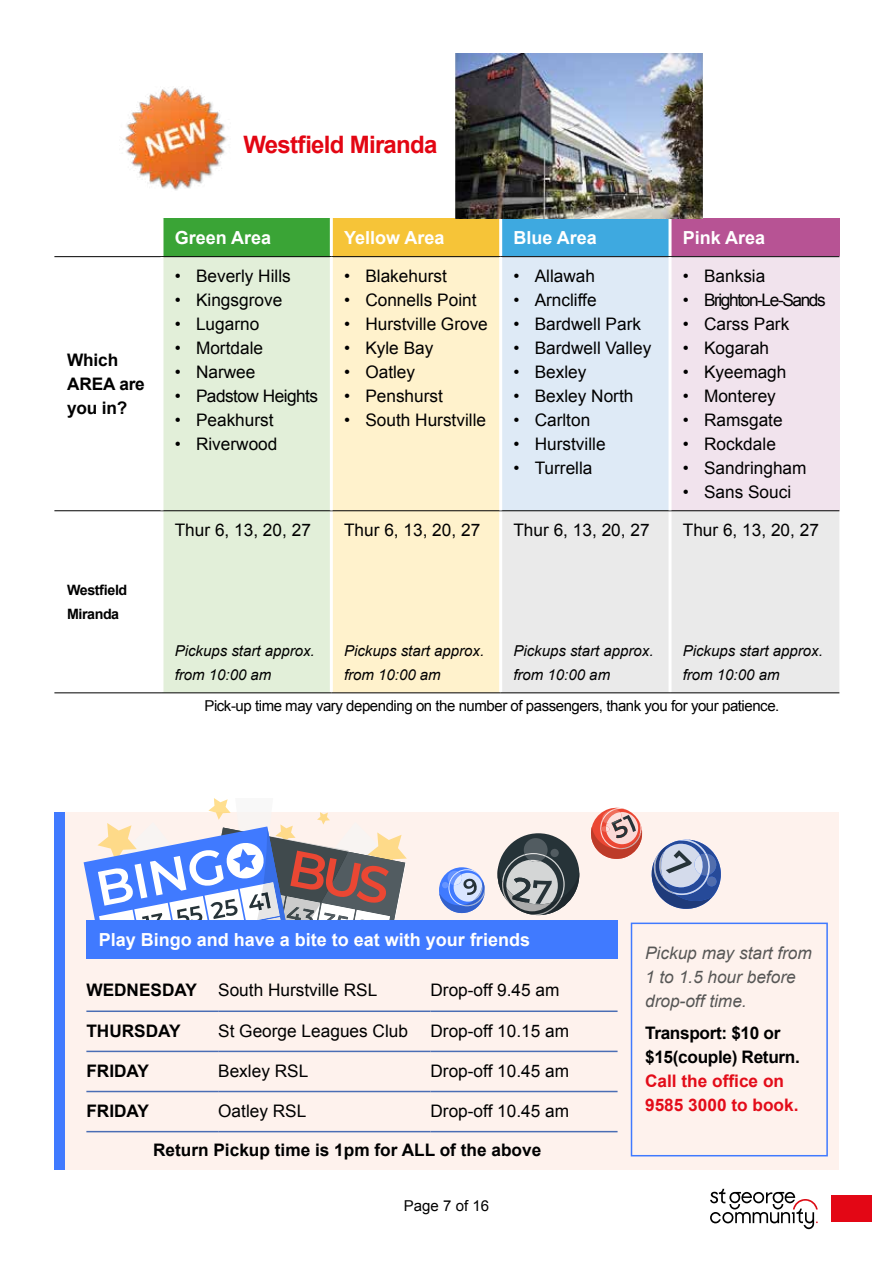
<style>
.page{position:relative;width:893px;height:1263px;background:#fff}
.page>*{position:absolute;margin:0;border:0;box-sizing:border-box;transform-origin:0 0}
.t1{font:700 24px "Arial";letter-spacing:-.03em;color:#e30613}
.t2{font:700 18px "Arial";color:#fff}
.t3{font:17.25px "Arial";color:#000}
.t4{font:700 17.25px/24px "Arial";color:#000}
.t5{font:italic 17.25px/24px "Arial";color:#575756}
.t6{font:700 17.25px/24px "Arial";letter-spacing:-.02em;color:#000}
.t7{font:700 17.25px/24px "Arial";color:#e30c19}
.t8{font:17.25px "Arial";letter-spacing:-.08em;color:#000}
.t9{font:17.25px "Arial";letter-spacing:-.03em;color:#000}
.t10{font:italic 15px/24px "Arial";color:#000}
.t11{font:15px "Arial";letter-spacing:-.03em;color:#000}
.t12{font:700 14.25px/24px "Arial";letter-spacing:-.03em;color:#000}
.s1{font-weight:700}
</style>
<div class="page">
<div style="left:831px;top:1195px;width:41px;height:26px;background:#e30715"></div>
<svg style="left:710px;top:1189px;width:108px;height:40px"></svg>
<div style="left:54px;top:812px;width:785px;height:357px;background:#fef2ed"></div>
<div style="left:631px;top:922px;width:197px;height:234px;border:2px solid #407aff"></div>
<svg style="left:84px;top:799px;width:323px;height:121px"></svg>
<div style="left:54px;top:812px;width:11px;height:357px;background:#407aff"></div>
<svg style="left:439px;top:867px;width:46px;height:46px"></svg>
<svg style="left:591px;top:807px;width:130px;height:102px"></svg>
<svg style="left:497px;top:833px;width:82px;height:82px"></svg>
<div style="left:550px;top:849px;width:9px;height:8px;background:#525c61;border-radius:50%"></div>
<hr style="left:86px;top:1010px;width:132px;height:2px;background:#4a6eb4">
<hr style="left:218px;top:1010px;width:212px;height:2px;background:#4a6eb4">
<hr style="left:430px;top:1010px;width:188px;height:2px;background:#4a6eb4">
<hr style="left:86px;top:1051px;width:132px;height:1px;background:#4a6eb4">
<hr style="left:218px;top:1051px;width:212px;height:1px;background:#4a6eb4">
<hr style="left:430px;top:1051px;width:188px;height:1px;background:#4a6eb4">
<hr style="left:86px;top:1091px;width:132px;height:1px;background:#4a6eb4">
<hr style="left:218px;top:1091px;width:212px;height:1px;background:#4a6eb4">
<hr style="left:430px;top:1091px;width:188px;height:1px;background:#4a6eb4">
<hr style="left:86px;top:1131px;width:132px;height:1px;background:#4a6eb4">
<hr style="left:218px;top:1131px;width:212px;height:1px;background:#4a6eb4">
<hr style="left:430px;top:1131px;width:188px;height:1px;background:#4a6eb4">
<div style="left:86px;top:920px;width:532px;height:39px;background:#407aff"></div>
<div style="left:162px;top:218px;width:169px;height:39px;background:#3aa436"></div>
<div style="left:331px;top:218px;width:170px;height:39px;background:#f6c438"></div>
<div style="left:501px;top:218px;width:169px;height:39px;background:#3ea9e0"></div>
<div style="left:670px;top:218px;width:169px;height:39px;background:#b75394"></div>
<div style="left:163px;top:257px;width:167px;height:435px;background:#e2efd9"></div>
<div style="left:333px;top:257px;width:166px;height:435px;background:#fff2cc"></div>
<div style="left:501px;top:257px;width:169px;height:254px;background:#deeaf6"></div>
<div style="left:670px;top:257px;width:169px;height:254px;background:#f1e3ed"></div>
<div style="left:502px;top:511px;width:337px;height:181px;background:#eaeaea"></div>
<hr style="left:160px;top:218px;width:3px;height:38px;background:#fff">
<hr style="left:330px;top:218px;width:3px;height:38px;background:#fff">
<hr style="left:499px;top:218px;width:3px;height:38px;background:#fff">
<hr style="left:668px;top:218px;width:3px;height:38px;background:#fff">
<hr style="left:668px;top:511px;width:3px;height:181px;background:#fff">
<hr style="left:54px;top:256px;width:108px;height:1px;background:#000">
<hr style="left:162px;top:256px;width:169px;height:1px;background:#000">
<hr style="left:331px;top:256px;width:170px;height:1px;background:#000">
<hr style="left:501px;top:256px;width:169px;height:1px;background:#000">
<hr style="left:670px;top:256px;width:169px;height:1px;background:#000">
<hr style="left:54px;top:510px;width:108px;height:1px;background:#000">
<hr style="left:162px;top:510px;width:169px;height:1px;background:#000">
<hr style="left:331px;top:510px;width:170px;height:1px;background:#000">
<hr style="left:501px;top:510px;width:169px;height:1px;background:#000">
<hr style="left:670px;top:510px;width:169px;height:1px;background:#000">
<hr style="left:54px;top:692px;width:108px;height:1px;background:#000">
<hr style="left:162px;top:692px;width:169px;height:1px;background:#000">
<hr style="left:331px;top:692px;width:170px;height:1px;background:#000">
<hr style="left:501px;top:692px;width:169px;height:1px;background:#000">
<hr style="left:670px;top:692px;width:169px;height:1px;background:#000">
<hr style="left:499px;top:257px;width:3px;height:253px;background:#fff">
<hr style="left:668px;top:257px;width:3px;height:253px;background:#fff">
<img style="left:455px;top:54px;width:248px;height:164px">
<img style="left:125px;top:88px;width:102px;height:103px">
<h1 class="t1" style="left:243px;top:129px;width:196px">Westfield Miranda</h1>
<p class="t4" style="left:67px;top:348px;width:79px">Which<br>AREA are you in?</p>
<p class="t12" style="left:67px;top:578px;width:62px">Westfield<br>Miranda</p>
<p class="t2" style="left:175px;top:226px;width:98px">Green Area</p>
<p class="t2" style="left:344px;top:226px;width:102px">Yellow Area</p>
<p class="t2" style="left:513px;top:226px;width:85px">Blue Area</p>
<p class="t2" style="left:683px;top:226px;width:84px">Pink Area</p>
<p class="t3" style="left:175px;top:265px;width:118px">• Beverly Hills</p>
<p class="t3" style="left:175px;top:289px;width:109px">• Kingsgrove</p>
<p class="t3" style="left:175px;top:313px;width:86px">• Lugarno</p>
<p class="t3" style="left:175px;top:337px;width:90px">• Mortdale</p>
<p class="t3" style="left:175px;top:361px;width:82px">• Narwee</p>
<p class="t9" style="left:175px;top:385px;width:145px">• Padstow Heights</p>
<p class="t3" style="left:175px;top:409px;width:100px">• Peakhurst</p>
<p class="t3" style="left:175px;top:433px;width:104px">• Riverwood</p>
<p class="t3" style="left:175px;top:519px;width:138px">Thur 6, 13, 20, 27</p>
<p class="t3" style="left:344px;top:265px;width:104px">• Blakehurst</p>
<p class="t3" style="left:344px;top:289px;width:134px">• Connells Point</p>
<p class="t3" style="left:344px;top:313px;width:145px">• Hurstville Grove</p>
<p class="t3" style="left:344px;top:337px;width:91px">• Kyle Bay</p>
<p class="t3" style="left:344px;top:361px;width:73px">• Oatley</p>
<p class="t3" style="left:344px;top:385px;width:100px">• Penshurst</p>
<p class="t3" style="left:344px;top:409px;width:144px">• South Hurstville</p>
<p class="t3" style="left:344px;top:519px;width:138px">Thur 6, 13, 20, 27</p>
<p class="t3" style="left:513px;top:265px;width:83px">• Allawah</p>
<p class="t3" style="left:513px;top:289px;width:85px">• Arncliffe</p>
<p class="t3" style="left:513px;top:312px;width:129px">• Bardwell Park</p>
<p class="t3" style="left:513px;top:336px;width:139px">• Bardwell Valley</p>
<p class="t3" style="left:513px;top:360px;width:75px">• Bexley</p>
<p class="t3" style="left:513px;top:384px;width:121px">• Bexley North</p>
<p class="t3" style="left:513px;top:408px;width:78px">• Carlton</p>
<p class="t3" style="left:513px;top:432px;width:94px">• Hurstville</p>
<p class="t3" style="left:513px;top:456px;width:81px">• Turrella</p>
<p class="t3" style="left:513px;top:519px;width:138px">Thur 6, 13, 20, 27</p>
<p class="t3" style="left:683px;top:264px;width:84px">• Banksia</p>
<p class="t8" style="left:683px;top:288px;width:144px">• Brighton-Le-Sands</p>
<p class="t3" style="left:683px;top:312px;width:108px">• Carss Park</p>
<p class="t3" style="left:683px;top:336px;width:88px">• Kogarah</p>
<p class="t3" style="left:683px;top:360px;width:105px">• Kyeemagh</p>
<p class="t3" style="left:683px;top:384px;width:95px">• Monterey</p>
<p class="t3" style="left:683px;top:408px;width:101px">• Ramsgate</p>
<p class="t3" style="left:683px;top:432px;width:95px">• Rockdale</p>
<p class="t3" style="left:683px;top:456px;width:125px">• Sandringham</p>
<p class="t3" style="left:683px;top:480px;width:110px">• Sans Souci</p>
<p class="t3" style="left:683px;top:519px;width:138px">Thur 6, 13, 20, 27</p>
<p class="t10" style="left:175px;top:639px;width:142px">Pickups start approx. from 10:00 am</p>
<p class="t10" style="left:344px;top:639px;width:142px">Pickups start approx. from 10:00 am</p>
<p class="t10" style="left:513px;top:639px;width:142px">Pickups start approx. from 10:00 am</p>
<p class="t10" style="left:683px;top:639px;width:142px">Pickups start approx. from 10:00 am</p>
<p class="t11" style="left:204px;top:696px;width:576px">Pick-up time may vary depending on the number of passengers, thank you for your patience.</p>
<p class="t2" style="left:99px;top:928px;width:433px">Play Bingo and have a bite to eat with your friends</p>
<p class="t3" style="left:86px;top:979px;width:292px"><span class="s1">WEDNESDAY</span> South Hurstville RSL</p>
<p class="t3" style="left:430px;top:979px;width:131px">Drop-off 9.45 am</p>
<p class="t4" style="left:86px;top:1019px;width:96px">THURSDAY</p>
<p class="t3" style="left:218px;top:1019px;width:191px">St George Leagues Club</p>
<p class="t3" style="left:430px;top:1019px;width:140px">Drop-off 10.15 am</p>
<p class="t4" style="left:86px;top:1059px;width:64px">FRIDAY</p>
<p class="t3" style="left:218px;top:1059px;width:92px">Bexley RSL</p>
<p class="t3" style="left:430px;top:1059px;width:140px">Drop-off 10.45 am</p>
<p class="t4" style="left:86px;top:1099px;width:64px">FRIDAY</p>
<p class="t3" style="left:218px;top:1099px;width:90px">Oatley RSL</p>
<p class="t3" style="left:430px;top:1099px;width:140px">Drop-off 10.45 am</p>
<p class="t4" style="left:153px;top:1139px;width:390px">Return Pickup time is 1pm for ALL of the above</p>
<p class="t11" style="left:404px;top:1195px;width:87px">Page 7 of 16</p>
<p class="t5" style="left:645px;top:941px;width:168px">Pickup may start from<br>1 to 1.5 hour before drop-off time.</p>
<p class="t6" style="left:645px;top:1022px;width:156px">Transport: $10 or $15(couple) Return.</p>
<p class="t7" style="left:645px;top:1070px;width:155px">Call the office on<br>9585 3000 to book.</p>
</div>
